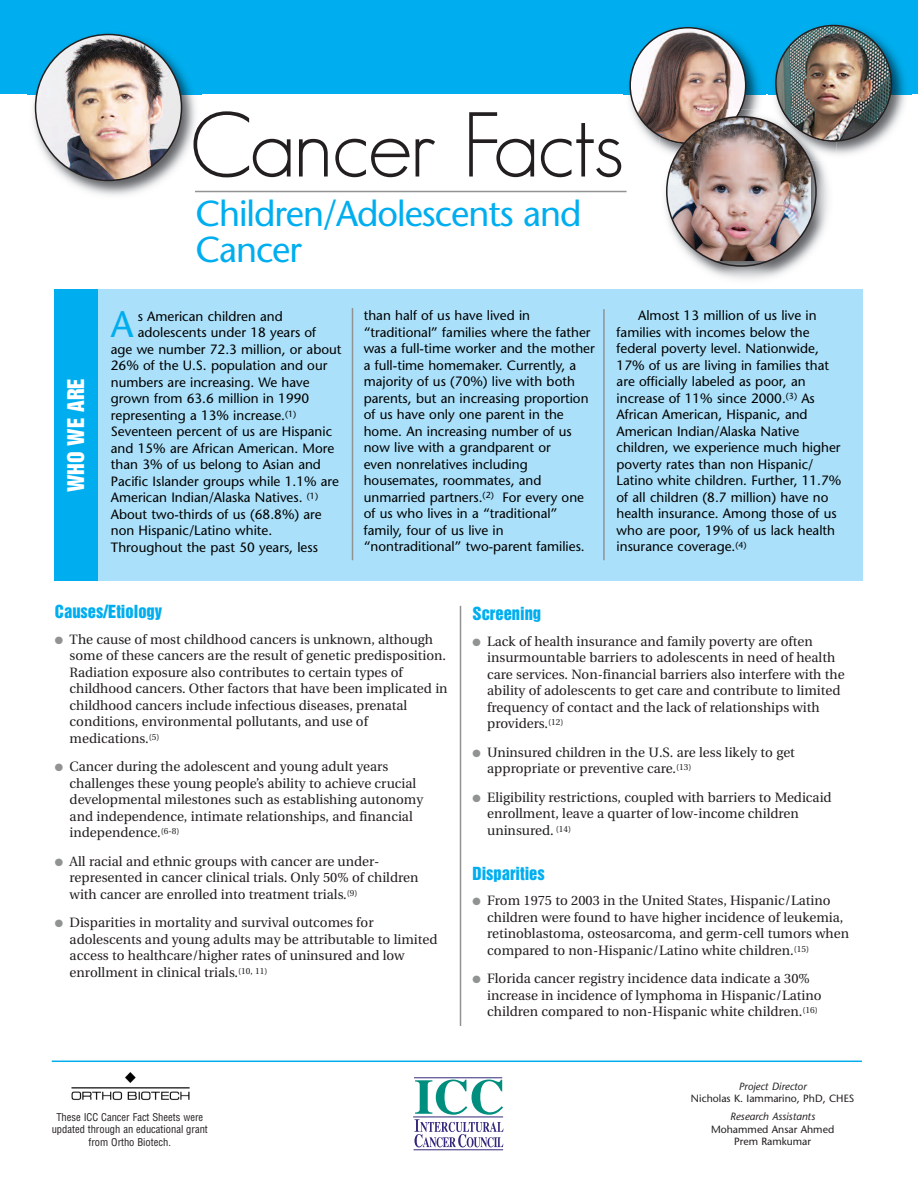
<style>
.page{position:relative;width:918px;height:1188px;background:#fff}
.page>*{position:absolute;margin:0;border:0;box-sizing:border-box;transform-origin:0 0}
.t1{font:90px "Basic";letter-spacing:-.03em;color:#231f20}
.t2{font:37.05px "Stone Sans";color:#00aeef}
.t3{font:36px/36px "Stone Sans";letter-spacing:-.03em;color:#00aeef}
.t4{font:21px "Helvetica Inserat";color:#fff}
.t5{font:16.5px "Helvetica Inserat";color:#00aeef}
.t6{font:13.5px/16.5px "Utopia";color:#231f20}
.t7{font:13.5px/16.5px "Stone Sans";color:#000}
.t8{font:condensed 10.5px/12.6px "Helvetica";color:#231f20;text-align:center}
.t9{font:10.5px/12.6px "Stone Sans";color:#231f20;text-align:center}
.t10{font:italic 10.5px "Stone Sans";color:#231f20}
.s1{color:#919393}
</style>
<div class="page">
<div style="left:54px;top:289px;width:809px;height:291px;background:#aae0f9"></div>
<div style="left:0;top:0;width:918px;height:94px;background:#00aeef"></div>
<img style="left:28px;top:33px;width:174px;height:163px">
<img style="left:35px;top:34px;width:147px;height:147px">
<div style="left:54px;top:289px;width:43px;height:291px;background:#00aeef"></div>
<hr style="left:460px;top:606px;width:1px;height:420px;background:#919393">
<img style="left:829px;top:24px;width:82px;height:105px">
<img style="left:629px;top:25px;width:263px;height:242px">
<hr style="left:603px;top:309px;width:2px;height:251px;background:#919393">
<hr style="left:352px;top:308px;width:1px;height:252px;background:#919393">
<hr style="left:195px;top:191px;width:432px;height:1px;background:#919393">
<hr style="left:52px;top:1061px;width:810px;height:1px;background:#00aeef">
<img style="left:71px;top:1072px;width:119px;height:28px">
<svg style="left:414px;top:1080px;width:89px;height:67px"></svg>
<hr style="left:414px;top:1149px;width:89px;height:1px;background:#33297b">
<hr style="left:413px;top:1116px;width:90px;height:1px;background:#33297b">
<hr style="left:414px;top:1077px;width:88px;height:1px;background:#33297b">
<h1 class="t1" style="left:189px;top:95px;width:436px">Cancer Facts</h1>
<h3 class="t4" style="left:68px;top:492px;width:116px;rotate:-90deg">WHO WE ARE</h3>
<h3 class="t3" style="left:195px;top:199px;width:388px">Children/Adolescents and<br>Cancer</h3>
<h2 class="t2" style="left:111px;top:310px;width:24px">A</h2>
<p class="t7" style="left:138px;top:309px;width:147px">s American children and</p>
<p class="t7" style="left:138px;top:326px;width:180px">adolescents under 18 years of</p>
<p class="t7" style="left:111px;top:342px;width:232px">age we number 72.3 million, or about</p>
<p class="t7" style="left:111px;top:359px;width:218px">26% of the U.S. population and our</p>
<p class="t7" style="left:111px;top:375px;width:200px">numbers are increasing. We have</p>
<p class="t7" style="left:111px;top:392px;width:200px">grown from 63.6 million in 1990</p>
<p class="t7" style="left:111px;top:408px;width:187px">representing a 13% increase.<sup>(1)</sup></p>
<p class="t7" style="left:111px;top:425px;width:223px">Seventeen percent of us are Hispanic</p>
<p class="t7" style="left:111px;top:441px;width:225px">and 15% are African American. More</p>
<p class="t7" style="left:111px;top:458px;width:212px">than 3% of us belong to Asian and</p>
<p class="t7" style="left:111px;top:474px;width:230px">Pacific Islander groups while 1.1% are</p>
<p class="t7" style="left:111px;top:491px;width:209px">American Indian/Alaska Natives. <sup>(1)</sup></p>
<p class="t7" style="left:111px;top:507px;width:212px">About two-thirds of us (68.8%) are</p>
<p class="t7" style="left:111px;top:524px;width:163px">non Hispanic/Latino white.</p>
<p class="t7" style="left:111px;top:540px;width:209px">Throughout the past 50 years, less</p>
<p class="t7" style="left:364px;top:309px;width:233px">than half of us have lived in “traditional” families where the father was a full-time worker and the mother a full-time homemaker. Currently, a majority of us (70%) live with both parents, but an increasing proportion of us have only one parent in the home. An increasing number of us now live with a grandparent or<br>even nonrelatives including housemates, roommates, and unmarried partners.<sup>(2)</sup> For every one of us who lives in a “traditional” family, four of us live in “nontraditional” two-parent families.</p>
<p class="t7" style="left:617px;top:309px;width:226px;text-indent:22px">Almost 13 million of us live in families with incomes below the federal poverty level. Nationwide, 17% of us are living in families that are officially labeled as poor, an increase of 11% since 2000.<sup>(3)</sup> As African American, Hispanic, and American Indian/Alaska Native children, we experience much higher poverty rates than non Hispanic/ Latino white children. Further, 11.7% of all children (8.7 million) have no health insurance. Among those of us who are poor, 19% of us lack health insurance coverage.<sup>(4)</sup></p>
<p class="t5" style="left:55px;top:605px;width:109px">Causes/Etiology</p>
<p class="t6" style="left:70px;top:632px;width:379px;text-indent:-15px"><span class="s1">●</span> The cause of most childhood cancers is unknown, although some of these cancers are the result of genetic predisposition.<br>Radiation exposure also contributes to certain types of childhood cancers. Other factors that have been implicated in childhood cancers include infectious diseases, prenatal conditions, environmental pollutants, and use of medications.<sup>(5)</sup></p>
<p class="t6" style="left:70px;top:760px;width:355px;text-indent:-15px"><span class="s1">●</span> Cancer during the adolescent and young adult years challenges these young people’s ability to achieve crucial developmental milestones such as establishing autonomy and independence, intimate relationships, and financial independence.<sup>(6-8)</sup></p>
<p class="t6" style="left:70px;top:854px;width:350px;text-indent:-15px"><span class="s1">●</span> All racial and ethnic groups with cancer are under&shy;represented in cancer clinical trials. Only 50% of children with cancer are enrolled into treatment trials.<sup>(9)</sup></p>
<p class="t6" style="left:70px;top:916px;width:369px;text-indent:-15px"><span class="s1">●</span> Disparities in mortality and survival outcomes for adolescents and young adults may be attributable to limited access to healthcare/higher rates of uninsured and low enrollment in clinical trials.<sup>(10,</sup> <sup>11)</sup></p>
<p class="t8" style="left:52px;top:1111px;width:158px">These ICC Cancer Fact Sheets were updated through an educational grant from Ortho Biotech.</p>
<p class="t5" style="left:472px;top:607px;width:70px">Screening</p>
<p class="t6" style="left:487px;top:634px;width:359px;text-indent:-15px"><span class="s1">●</span> Lack of health insurance and family poverty are often insurmountable barriers to adolescents in need of health care services. Non-financial barriers also interfere with the ability of adolescents to get care and contribute to limited frequency of contact and the lack of relationships with providers.<sup>(12)</sup></p>
<p class="t6" style="left:487px;top:745px;width:309px;text-indent:-15px"><span class="s1">●</span> Uninsured children in the U.S. are less likely to get appropriate or preventive care.<sup>(13)</sup></p>
<p class="t6" style="left:487px;top:790px;width:346px;text-indent:-15px"><span class="s1">●</span> Eligibility restrictions, coupled with barriers to Medicaid enrollment, leave a quarter of low-income children uninsured. <sup>(14)</sup></p>
<p class="t5" style="left:472px;top:867px;width:74px">Disparities</p>
<p class="t6" style="left:487px;top:894px;width:363px;text-indent:-15px"><span class="s1">●</span> From 1975 to 2003 in the United States, Hispanic/Latino children were found to have higher incidence of leukemia, retinoblastoma, osteosarcoma, and germ-cell tumors when compared to non-Hispanic/Latino white children.<sup>(15)</sup></p>
<p class="t6" style="left:487px;top:972px;width:336px;text-indent:-15px"><span class="s1">●</span> Florida cancer registry incidence data indicate a 30% increase in incidence of lymphoma in Hispanic/Latino children compared to non-Hispanic white children.<sup>(16)</sup></p>
<p class="t10" style="left:739px;top:1082px;width:69px">Project Director</p>
<p class="t9" style="left:691px;top:1093px;width:165px">Nicholas K. Iammarino, PhD, CHES</p>
<p class="t10" style="left:730px;top:1112px;width:87px">Research Assistants</p>
<p class="t9" style="left:711px;top:1124px;width:125px">Mohammed Ansar Ahmed<br>Prem Ramkumar</p>
</div>
